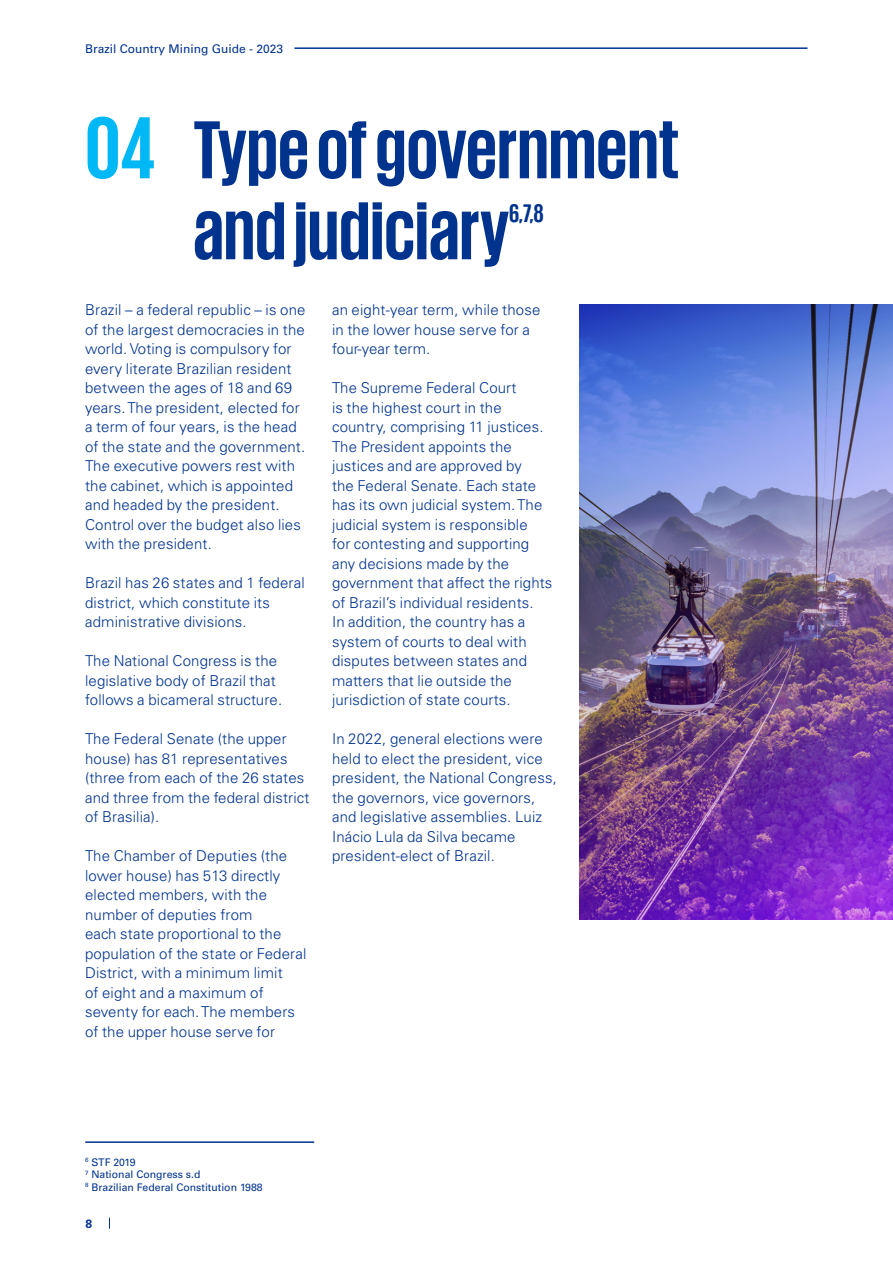
<style>
.page{position:relative;width:893px;height:1263px;background:#fff}
.page>*{position:absolute;margin:0;border:0;box-sizing:border-box;transform-origin:0 0}
.t1{font:700 84px/81px "KPMG";color:#00338d}
.t2{font:700 26.25px "KPMG";color:#00338d}
.t3{font:300 15px/19.5px "Univers LT Std";letter-spacing:.01em;color:#00338d}
.t4{font:12px "Univers LT Std";color:#00338d}
.t5{font:700 12px "Univers LT Std";color:#00338d}
.t6{font:10.5px/12.6px "Univers LT Std";color:#00338d}
.s1{font-size:90px;color:#00b8f5}
</style>
<div class="page">
<hr style="left:294px;top:47px;width:513px;height:2px;background:#00338d">
<img style="left:579px;top:304px;width:314px;height:616px">
<hr style="left:85px;top:1141px;width:229px;height:2px;background:#00338d">
<p class="t4" style="left:85px;top:41px;width:200px">Brazil Country Mining Guide - 2023</p>
<h1 class="t1" style="left:193px;top:107px;width:488px;text-indent:-108px"><span class="s1">04</span> Type of government and judiciary</h1>
<h2 class="t2" style="left:509px;top:200px;width:36px">6,7,8</h2>
<p class="t3" style="left:85px;top:300px;width:222px">Brazil – a federal republic – is one of the largest democracies in the world. Voting is compulsory for every literate Brazilian resident between the ages of 18 and 69 years. The president, elected for a term of four years, is the head of the state and the government.<br>The executive powers rest with the cabinet, which is appointed and headed by the president.<br>Control over the budget also lies with the president.</p>
<p class="t3" style="left:85px;top:573px;width:221px">Brazil has 26 states and 1 federal district, which constitute its administrative divisions.</p>
<p class="t3" style="left:85px;top:651px;width:199px">The National Congress is the legislative body of Brazil that follows a bicameral structure.</p>
<p class="t3" style="left:85px;top:729px;width:226px">The Federal Senate (the upper house) has 81 representatives (three from each of the 26 states and three from the federal district of Brasilia).</p>
<p class="t3" style="left:85px;top:846px;width:223px">The Chamber of Deputies (the lower house) has 513 directly elected members, with the number of deputies from<br>each state proportional to the population of the state or Federal<br>District, with a minimum limit<br>of eight and a maximum of seventy for each. The members of the upper house serve for</p>
<p class="t3" style="left:332px;top:300px;width:210px">an eight-year term, while those in the lower house serve for a four-year term.</p>
<p class="t3" style="left:332px;top:378px;width:222px">The Supreme Federal Court<br>is the highest court in the country, comprising 11 justices.<br>The President appoints the justices and are approved by<br>the Federal Senate. Each state has its own judicial system. The judicial system is responsible<br>for contesting and supporting any decisions made by the government that affect the rights of Brazil’s individual residents.<br>In addition, the country has a system of courts to deal with disputes between states and matters that lie outside the jurisdiction of state courts.</p>
<p class="t3" style="left:332px;top:729px;width:226px">In 2022, general elections were held to elect the president, vice president, the National Congress, the governors, vice governors, and legislative assemblies. Luiz<br>Inácio Lula da Silva became president-elect of Brazil.</p>
<p class="t6" style="left:85px;top:1155px;width:179px"><sup>6</sup> STF 2019<br><sup>7</sup> National Congress s.d<br><sup>8</sup> Brazilian Federal Constitution 1988</p>
<p class="t5" style="left:85px;top:1216px;width:8px">8</p>
</div>
